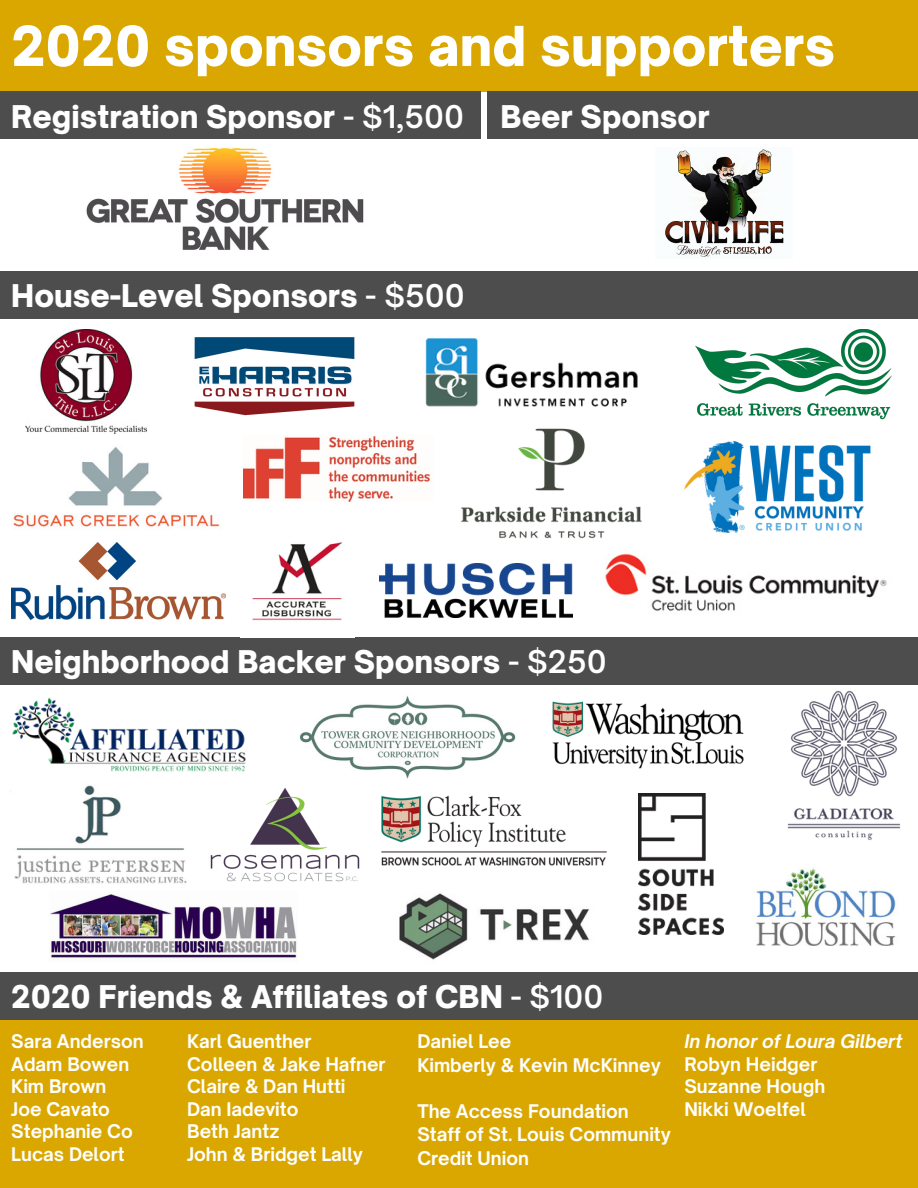
<style>
.page{position:relative;width:918px;height:1188px;background:#fff}
.page>*{position:absolute;margin:0;border:0;box-sizing:border-box;transform-origin:0 0}
.t1{font:900 52.5px "Open Sauce One";color:#fff}
.t2{font:900 30px "Open Sauce One";color:#fff}
.t3{font:700 18px/23.2px "Open Sauce One";color:#fff}
.t4{font:italic 700 18px "Open Sauce One";color:#fff}
.s1{font-weight:600}
</style>
<div class="page">
<div style="left:0;top:1px;width:918px;height:91px;background:#daa700"></div>
<div style="left:0;top:92px;width:480px;height:47px;background:#4d4d4d"></div>
<div style="left:0;top:271px;width:918px;height:48px;background:#4d4d4d"></div>
<div style="left:0;top:638px;width:918px;height:47px;background:#4d4d4d"></div>
<img style="left:86px;top:148px;width:278px;height:102px">
<div style="left:487px;top:92px;width:431px;height:47px;background:#4d4d4d"></div>
<img style="left:665px;top:149px;width:119px;height:108px">
<img style="left:252px;top:542px;width:91px;height:79px">
<img style="left:194px;top:337px;width:161px;height:79px">
<img style="left:425px;top:338px;width:213px;height:69px">
<img style="left:695px;top:330px;width:196px;height:90px">
<img style="left:379px;top:563px;width:194px;height:54px">
<img style="left:243px;top:436px;width:188px;height:65px">
<img style="left:461px;top:428px;width:181px;height:111px">
<img style="left:11px;top:542px;width:214px;height:78px">
<img style="left:604px;top:553px;width:283px;height:58px">
<img style="left:25px;top:330px;width:122px;height:103px">
<img style="left:13px;top:446px;width:207px;height:81px">
<img style="left:683px;top:441px;width:188px;height:92px">
<img style="left:12px;top:697px;width:234px;height:75px">
<img style="left:756px;top:868px;width:140px;height:78px">
<img style="left:381px;top:795px;width:226px;height:71px">
<img style="left:787px;top:691px;width:113px;height:149px">
<img style="left:14px;top:785px;width:173px;height:99px">
<img style="left:50px;top:894px;width:247px;height:65px">
<img style="left:300px;top:695px;width:216px;height:84px">
<img style="left:399px;top:893px;width:190px;height:67px">
<img style="left:638px;top:794px;width:86px;height:140px">
<img style="left:210px;top:788px;width:150px;height:94px">
<img style="left:552px;top:701px;width:192px;height:68px">
<div style="left:0;top:1006px;width:918px;height:182px;background:#daa700"></div>
<div style="left:0;top:972px;width:918px;height:48px;background:#4d4d4d"></div>
<p class="t1" style="left:11px;top:13px;width:825px">2020 sponsors and supporters</p>
<p class="t2" style="left:11px;top:98px;width:454px">Registration Sponsor <span class="s1">- $1,500</span></p>
<p class="t2" style="left:501px;top:98px;width:211px">Beer Sponsor</p>
<p class="t2" style="left:11px;top:277px;width:455px">House-Level Sponsors <span class="s1">- $500</span></p>
<p class="t2" style="left:11px;top:643px;width:597px">Neighborhood Backer Sponsors <span class="s1">- $250</span></p>
<p class="t2" style="left:11px;top:978px;width:594px">2020 Friends &amp; Affiliates of CBN <span class="s1">- $100</span></p>
<p class="t3" style="left:11px;top:1030px;width:134px">Sara Anderson</p>
<p class="t3" style="left:11px;top:1052px;width:119px">Adam Bowen</p>
<p class="t3" style="left:11px;top:1075px;width:97px">Kim Brown</p>
<p class="t3" style="left:11px;top:1097px;width:100px">Joe Cavato</p>
<p class="t3" style="left:11px;top:1120px;width:123px">Stephanie Co</p>
<p class="t3" style="left:11px;top:1142px;width:115px">Lucas Delort</p>
<p class="t3" style="left:187px;top:1030px;width:126px">Karl Guenther</p>
<p class="t3" style="left:187px;top:1052px;width:200px">Colleen &amp; Jake Hafner</p>
<p class="t3" style="left:187px;top:1075px;width:160px">Claire &amp; Dan Hutti</p>
<p class="t3" style="left:187px;top:1097px;width:113px">Dan Iadevito</p>
<p class="t3" style="left:187px;top:1120px;width:94px">Beth Jantz</p>
<p class="t3" style="left:187px;top:1142px;width:177px">John &amp; Bridget Lally</p>
<p class="t3" style="left:417px;top:1030px;width:95px">Daniel Lee</p>
<p class="t3" style="left:417px;top:1053px;width:245px">Kimberly &amp; Kevin McKinney</p>
<p class="t3" style="left:417px;top:1100px;width:213px">The Access Foundation</p>
<p class="t3" style="left:417px;top:1123px;width:255px">Staff of St. Louis Community<br>Credit Union</p>
<p class="t4" style="left:684px;top:1030px;width:219px">In honor of Loura Gilbert</p>
<p class="t3" style="left:684px;top:1052px;width:135px">Robyn Heidger</p>
<p class="t3" style="left:684px;top:1075px;width:142px">Suzanne Hough</p>
<p class="t3" style="left:684px;top:1097px;width:123px">Nikki Woelfel</p>
</div>
